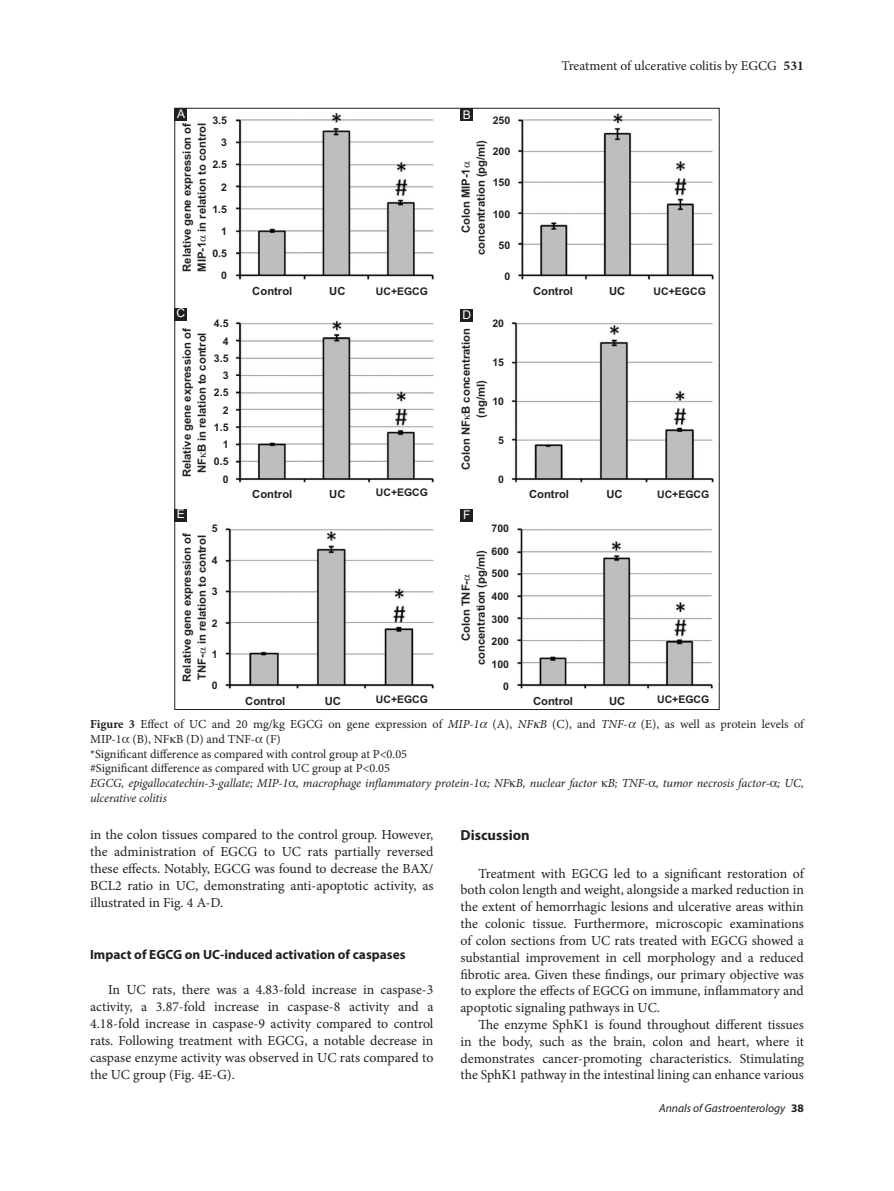
<style>
.page{position:relative;width:894px;height:1191px;background:#fff}
.page>*{position:absolute;margin:0;border:0;box-sizing:border-box;transform-origin:0 0}
.t1{font:700 14.55px "Myriad Pro";color:#231f20}
.TX{font:13.8px/16.8px "Minion Pro";color:#231f20;text-align:justify}
.t2{font:13.5px "Minion Pro";color:#231f20}
.t3{font:700 13.35px "Myriad Pro";color:#231f20}
.FGC{font:12.3px/14.7px "Minion Pro";color:#231f20}
.FGC-2{font:italic 12.3px/14.7px "Minion Pro";letter-spacing:-.01em;color:#231f20}
.LABEL{font:12px "Arial";color:#fff}
.t4{font:italic 11.55px "Myriad Pro";color:#231f20}
.t5{font:700 11.25px/15px "Arial";color:#231f20}
.t6{font:700 10.5px/17.2px "Arial";color:#231f20;text-align:right}
.s1{font-weight:700}
.s2{font-style:italic}
.s3{font-weight:700;font-style:normal}
</style>
<div class="page">
<img style="left:176px;top:112px;width:538px;height:577px">
<div style="left:460px;top:308px;width:13px;height:13px;background:#231f20"></div>
<div style="left:174px;top:308px;width:13px;height:12px;background:#231f20"></div>
<div style="left:460px;top:108px;width:13px;height:13px;background:#231f20"></div>
<div style="left:460px;top:508px;width:13px;height:13px;background:#231f20"></div>
<div style="left:174px;top:108px;width:13px;height:13px;background:#231f20"></div>
<div style="left:174px;top:508px;width:13px;height:13px;background:#231f20"></div>
<svg style="left:201px;top:232px;width:6px;height:9px"></svg>
<svg style="left:201px;top:644px;width:6px;height:9px"></svg>
<svg style="left:201px;top:452px;width:5px;height:6px"></svg>
<svg style="left:464px;top:162px;width:6px;height:6px"></svg>
<svg style="left:464px;top:414px;width:5px;height:6px"></svg>
<svg style="left:464px;top:574px;width:6px;height:6px"></svg>
<p class="LABEL" style="left:177px;top:105px;width:10px">A</p>
<p class="t6" style="left:212px;top:109px;width:16px;line-height:22.2px">3.5<br>3<br>2.5<br>2<br>1.5<br>1<br>0.5<br>0</p>
<p class="t5" style="left:179px;top:272px;width:151px;rotate:-90deg">Relative gene expression of<br>MIP-1 in relation to control</p>
<p class="LABEL" style="left:462px;top:106px;width:10px">B</p>
<p class="t6" style="left:492px;top:112px;width:19px">250</p>
<p class="t6" style="left:492px;top:143px;width:19px">200</p>
<p class="t6" style="left:492px;top:174px;width:19px">150</p>
<p class="t6" style="left:492px;top:205px;width:19px">100</p>
<p class="t6" style="left:498px;top:236px;width:13px">50</p>
<p class="t6" style="left:504px;top:268px;width:7px">0</p>
<p class="t5" style="left:458px;top:255px;width:116px;text-indent:21px;rotate:-90deg">Colon MIP-1 concentration (pg/ml)</p>
<p class="t2" style="left:561px;top:57px;width:244px">Treatment of ulcerative colitis by EGCG <span class="s1">531</span></p>
<p class="t5" style="left:252px;top:283px;width:41px">Control</p>
<p class="t5" style="left:533px;top:283px;width:41px">Control</p>
<p class="t5" style="left:329px;top:283px;width:18px">UC</p>
<p class="t5" style="left:608px;top:283px;width:18px">UC</p>
<p class="t6" style="left:375px;top:282px;width:54px">UC+EGCG</p>
<p class="t6" style="left:653px;top:282px;width:54px">UC+EGCG</p>
<p class="LABEL" style="left:176px;top:305px;width:10px">C</p>
<p class="LABEL" style="left:462px;top:307px;width:10px">D</p>
<p class="t6" style="left:214px;top:315px;width:16px">4.5<br>4<br>3.5<br>3<br>2.5<br>2<br>1.5<br>1<br>0.5<br>0</p>
<p class="t6" style="left:492px;top:315px;width:13px">20</p>
<p class="t6" style="left:492px;top:354px;width:13px">15</p>
<p class="t6" style="left:492px;top:393px;width:13px">10</p>
<p class="t6" style="left:498px;top:432px;width:7px">5</p>
<p class="t6" style="left:498px;top:471px;width:7px">0</p>
<p class="t5" style="left:179px;top:477px;width:151px;text-align:center;rotate:-90deg">Relative gene expression of<br>NF B in relation to control</p>
<p class="t5" style="left:458px;top:470px;width:143px;text-align:center;rotate:-90deg">Colon NF B concentration (ng/ml)</p>
<p class="LABEL" style="left:177px;top:506px;width:10px">E</p>
<p class="t6" style="left:212px;top:520px;width:7px">5</p>
<p class="t6" style="left:212px;top:551px;width:7px">4</p>
<p class="t6" style="left:212px;top:583px;width:7px">3</p>
<p class="t6" style="left:212px;top:614px;width:7px">2</p>
<p class="t6" style="left:212px;top:645px;width:7px">1</p>
<p class="t6" style="left:212px;top:677px;width:7px">0</p>
<p class="t5" style="left:179px;top:682px;width:151px;rotate:-90deg">Relative gene expression of<br>TNF- in relation to control</p>
<p class="t6" style="left:375px;top:484px;width:54px">UC+EGCG</p>
<p class="t5" style="left:252px;top:487px;width:41px">Control</p>
<p class="t5" style="left:529px;top:487px;width:41px">Control</p>
<p class="t5" style="left:329px;top:487px;width:18px">UC</p>
<p class="t5" style="left:606px;top:487px;width:18px">UC</p>
<p class="LABEL" style="left:463px;top:507px;width:9px">F</p>
<p class="t6" style="left:491px;top:517px;width:19px;line-height:22.5px">700<br>600<br>500<br>400<br>300<br>200<br>100<br>0</p>
<p class="t5" style="left:458px;top:665px;width:116px;text-indent:24px;rotate:-90deg">Colon TNF&shy;concentration (pg/ml)</p>
<p class="t6" style="left:656px;top:486px;width:54px">UC+EGCG</p>
<p class="t6" style="left:375px;top:690px;width:54px">UC+EGCG</p>
<p class="t6" style="left:656px;top:690px;width:54px">UC+EGCG</p>
<p class="t5" style="left:245px;top:693px;width:41px">Control</p>
<p class="t5" style="left:533px;top:693px;width:41px">Control</p>
<p class="t5" style="left:324px;top:693px;width:18px">UC</p>
<p class="t5" style="left:608px;top:693px;width:18px">UC</p>
<p class="FGC" style="left:90px;top:716px;width:715px"><span class="s1">Figure 3</span> Effect of UC and 20 mg/kg EGCG on gene expression of <span class="s2">MIP-1</span> (A), <span class="s2">NF B</span> (C), and <span class="s2">TNF-</span> (E), as well as protein levels of<br>MIP-1 (B), NF B (D) and TNF- (F)</p>
<p class="FGC" style="left:90px;top:746px;width:318px">*Significant difference as compared with control group at P&lt;0.05</p>
<p class="FGC" style="left:90px;top:761px;width:301px">#Significant difference as compared with UC group at P&lt;0.05</p>
<p class="FGC-2" style="left:90px;top:775px;width:715px">EGCG, epigallocatechin-3-gallate; MIP-1 , macrophage inflammatory protein-1 ; NF B, nuclear factor B; TNF- , tumor necrosis factor- ; UC, ulcerative colitis</p>
<p class="TX" style="left:90px;top:826px;width:345px">in the colon tissues compared to the control group. However, the administration of EGCG to UC rats partially reversed these effects. Notably, EGCG was found to decrease the BAX/ BCL2 ratio in UC, demonstrating anti-apoptotic activity, as illustrated in Fig. 4 A-D.</p>
<h2 class="t3" style="left:90px;top:945px;width:317px">Impact of EGCG on UC-induced activation of caspases</h2>
<p class="TX" style="left:90px;top:981px;width:345px;text-indent:18px">In UC rats, there was a 4.83-fold increase in caspase-3 activity, a 3.87-fold increase in caspase-8 activity and a 4.18-fold increase in caspase-9 activity compared to control rats. Following treatment with EGCG, a notable decrease in caspase enzyme activity was observed in UC rats compared to the UC group (Fig. 4E-G).</p>
<h1 class="t1" style="left:460px;top:825px;width:71px">Discussion</h1>
<p class="TX" style="left:460px;top:864px;width:345px;text-indent:18px">Treatment with EGCG led to a significant restoration of both colon length and weight, alongside a marked reduction in the extent of hemorrhagic lesions and ulcerative areas within the colonic tissue. Furthermore, microscopic examinations of colon sections from UC rats treated with EGCG showed a substantial improvement in cell morphology and a reduced fibrotic area. Given these findings, our primary objective was to explore the effects of EGCG on immune, inflammatory and apoptotic signaling pathways in UC.</p>
<p class="TX" style="left:460px;top:1016px;width:345px;text-indent:18px">The enzyme SphK1 is found throughout different tissues in the body, such as the brain, colon and heart, where it demonstrates cancer-promoting characteristics. Stimulating the SphK1 pathway in the intestinal lining can enhance various</p>
<p class="t4" style="left:658px;top:1101px;width:146px">Annals of Gastroenterology <span class="s3">38</span></p>
</div>
